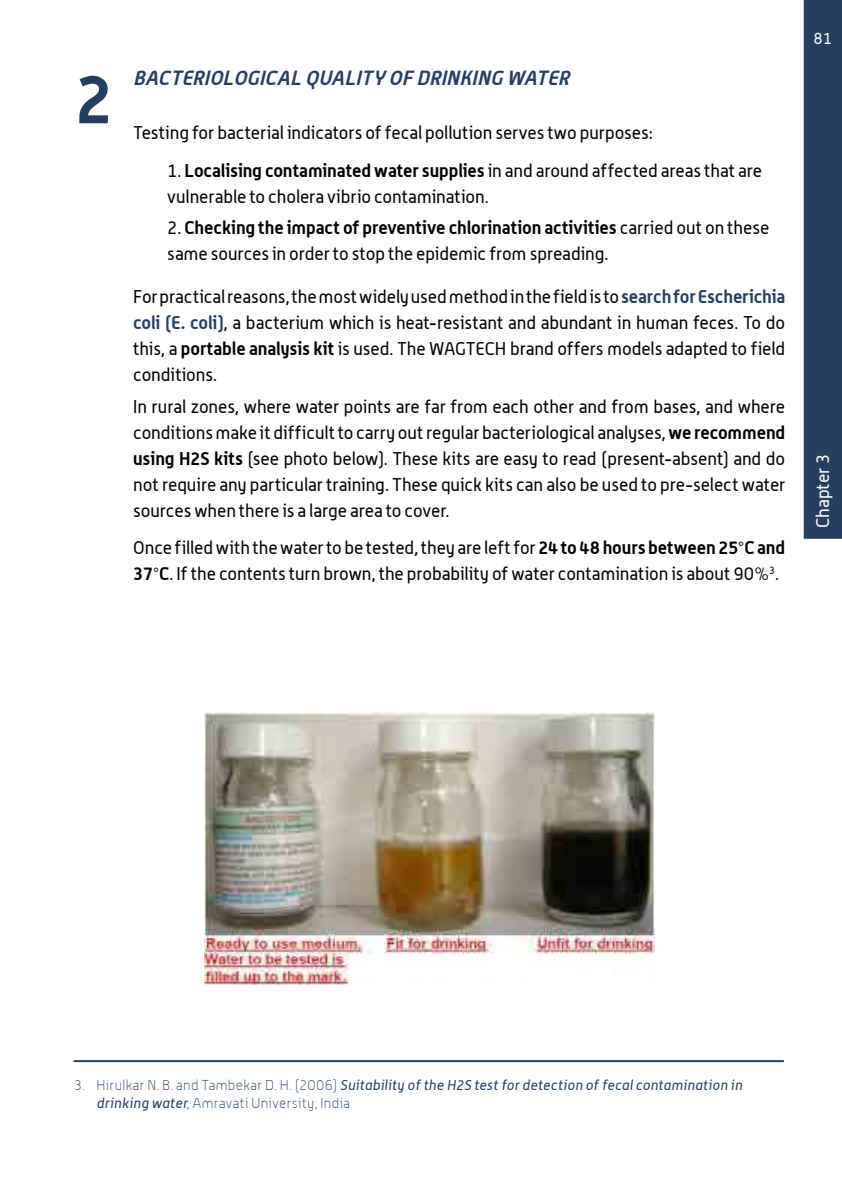
<style>
.page{position:relative;width:842px;height:1191px;background:#fff}
.page>*{position:absolute;margin:0;border:0;box-sizing:border-box;transform-origin:0 0}
.t1{font:700 68px "Alwyn";color:#243f60}
.t2{font:italic 700 20px "Alwyn";color:#243f60}
.t3{font:18px/26px "Alwyn";letter-spacing:-.005em;color:#000}
.t4{font:18px "Alwyn";color:#fff}
.t5{font:16px "Alwyn";color:#fff}
.t6{font:italic 14px/18px "Alwyn";letter-spacing:.025em;color:#243f60}
.s1{font-weight:700}
.s2{font-weight:700;color:#243f60}
.s3{font-weight:100;font-style:normal}
</style>
<div class="page">
<img style="left:204px;top:712px;width:450px;height:272px">
<hr style="left:74px;top:1060px;width:710px;height:2px;background:#243f60">
<div style="left:804px;top:0;width:38px;height:539px;background:#243f60"></div>
<h1 class="t1" style="left:74px;top:57px;width:41px">2</h1>
<p class="t2" style="left:133px;top:65px;width:443px">BACTERIOLOGICAL QUALITY OF DRINKING WATER</p>
<p class="t3" style="left:133px;top:119px;width:521px">Testing for bacterial indicators of fecal pollution serves two purposes:</p>
<p class="t3" style="left:167px;top:157px;width:596px">1. <span class="s1">Localising contaminated water supplies</span> in and around affected areas that are vulnerable to cholera vibrio contamination.</p>
<p class="t3" style="left:167px;top:214px;width:604px">2. <span class="s1">Checking the impact of preventive chlorination activities</span> carried out on these same sources in order to stop the epidemic from spreading.</p>
<p class="t3" style="left:133px;top:283px;width:653px;text-align:justify">For practical reasons, the most widely used method in the field is to <span class="s2">search for Escherichia coli (E. coli)</span>, a bacterium which is heat-resistant and abundant in human feces. To do this, a <span class="s1">portable analysis kit</span> is used. The WAGTECH brand offers models adapted to field conditions.</p>
<p class="t3" style="left:133px;top:393px;width:654px;text-align:justify">In rural zones, where water points are far from each other and from bases, and where conditions make it difficult to carry out regular bacteriological analyses, <span class="s1">we recommend using H2S kits</span> (see photo below). These kits are easy to read (present-absent) and do not require any particular training. These quick kits can also be used to pre-select water sources when there is a large area to cover.</p>
<p class="t3" style="left:133px;top:534px;width:653px">Once filled with the water to be tested, they are left for <span class="s1">24 to 48 hours between 25°C and<br>37°C</span>. If the contents turn brown, the probability of water contamination is about 90%<sup>3</sup>.</p>
<p class="t5" style="left:814px;top:28px;width:20px">81</p>
<p class="t4" style="left:812px;top:528px;width:76px;rotate:-90deg">Chapter 3</p>
<p class="t6" style="left:96px;top:1076px;width:647px;text-indent:-23px"><span class="s3">3. Hirulkar N. B. and Tambekar D. H. (2006)</span> Suitability of the H2S test for detection of fecal contamination in drinking water<span class="s3">, Amravati University, India</span></p>
</div>
